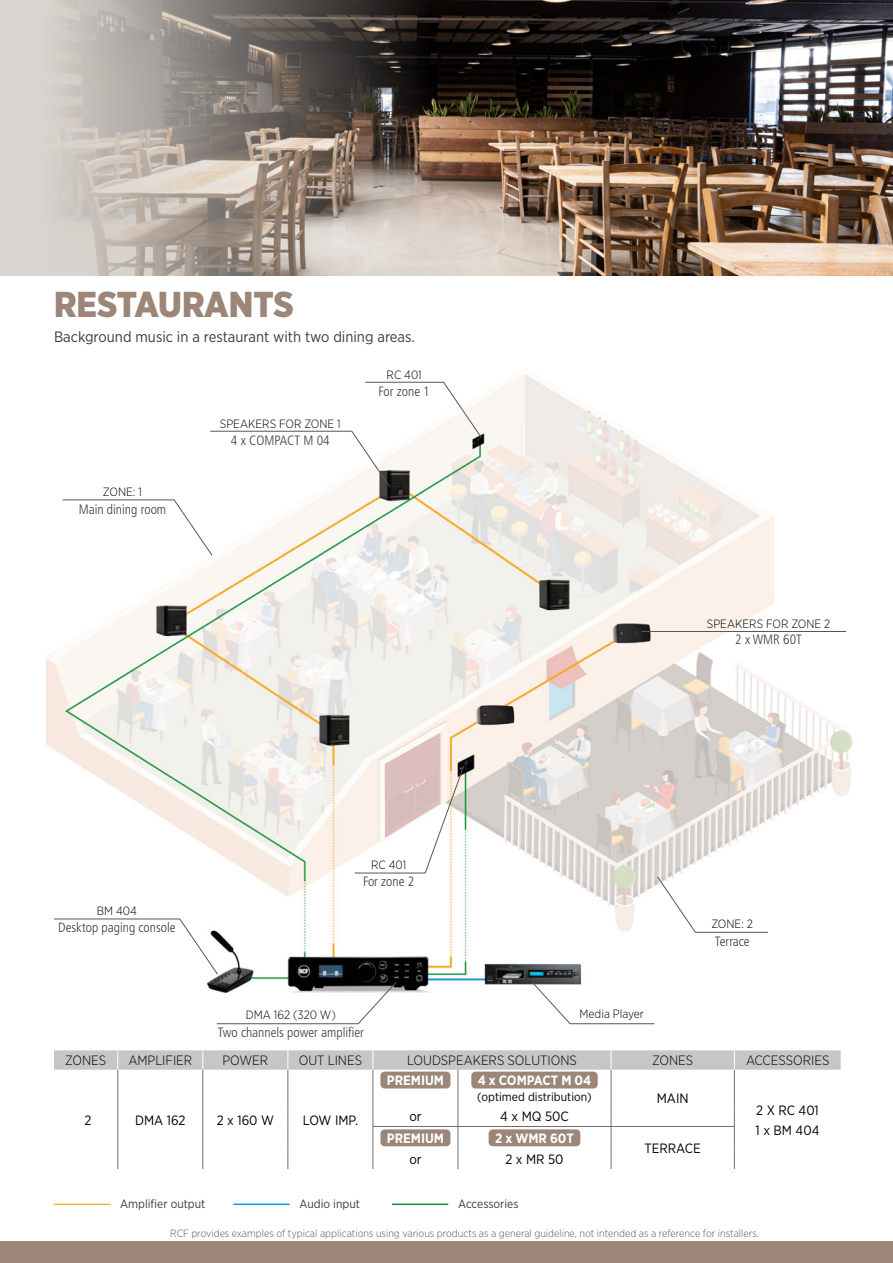
<style>
.page{position:relative;width:893px;height:1263px;background:#fff}
.page>*{position:absolute;margin:0;border:0;box-sizing:border-box;transform-origin:0 0}
.t1{font:900 36px "Gotham Narrow";letter-spacing:-.005em;color:#9b8678}
.t2{font:15px "Gotham Narrow";color:#3c3c3b}
.t3{font:300 condensed 13.5px "Frutiger LT Std";color:#3c3c3b}
.t4{font:300 13.5px "Gotham Narrow";color:#000}
.t5{font:13.5px/19.8px "Gotham Narrow";color:#000}
.t6{font:700 13.5px "Gotham Narrow";color:#fff}
.t7{font:300 12px "Gotham Narrow";color:#000}
.t8{font:12px "Gotham Narrow";color:#3c3c3b}
.t9{font:12px "Gotham Narrow";color:#000}
.t10{font:300 10.5px "Gotham Narrow";color:#575756}
</style>
<div class="page">
<div style="left:0;top:1242px;width:893px;height:21px;background:#9b8678"></div>
<img style="left:46px;top:374px;width:807px;height:618px">
<img style="left:475px;top:0;width:418px;height:276px">
<svg style="left:0;top:0;width:475px;height:276px;background:#9c938c"></svg>
<svg style="left:62px;top:499px;width:151px;height:57px"></svg>
<svg style="left:657px;top:876px;width:111px;height:57px"></svg>
<hr style="left:642px;top:631px;width:204px;height:1px;background:#575756">
<svg style="left:210px;top:382px;width:272px;height:105px"></svg>
<svg style="left:216px;top:982px;width:181px;height:42px"></svg>
<svg style="left:54px;top:918px;width:164px;height:57px"></svg>
<svg style="left:532px;top:982px;width:123px;height:42px"></svg>
<svg style="left:354px;top:766px;width:110px;height:107px"></svg>
<hr style="left:54px;top:1204px;width:56px;height:1px;background:#f4a700">
<hr style="left:233px;top:1203px;width:56px;height:2px;background:#009fe3">
<hr style="left:392px;top:1203px;width:56px;height:2px;background:#009641">
<hr style="left:118px;top:1070px;width:1px;height:35px;background:#706f6f">
<hr style="left:203px;top:1070px;width:1px;height:35px;background:#706f6f">
<hr style="left:288px;top:1070px;width:1px;height:35px;background:#706f6f">
<hr style="left:373px;top:1070px;width:1px;height:35px;background:#706f6f">
<hr style="left:458px;top:1070px;width:1px;height:35px;background:#706f6f">
<svg style="left:118px;top:1105px;width:1px;height:64px"></svg>
<svg style="left:203px;top:1105px;width:1px;height:64px"></svg>
<svg style="left:288px;top:1105px;width:1px;height:64px"></svg>
<svg style="left:373px;top:1105px;width:1px;height:64px"></svg>
<svg style="left:458px;top:1105px;width:1px;height:64px"></svg>
<hr style="left:611px;top:1070px;width:1px;height:35px;background:#706f6f">
<hr style="left:734px;top:1070px;width:1px;height:35px;background:#706f6f">
<svg style="left:611px;top:1105px;width:1px;height:64px"></svg>
<svg style="left:734px;top:1105px;width:1px;height:64px"></svg>
<svg style="left:54px;top:1050px;width:787px;height:20px;background:#c8c8c8"></svg>
<hr style="left:373px;top:1126px;width:85px;height:1px;background:#706f6f">
<hr style="left:458px;top:1126px;width:153px;height:1px;background:#706f6f">
<hr style="left:611px;top:1126px;width:124px;height:1px;background:#706f6f">
<div style="left:380px;top:1071px;width:70px;height:17px;background:#9b8678;border-radius:4px"></div>
<div style="left:471px;top:1071px;width:127px;height:17px;background:#9b8678;border-radius:4px"></div>
<div style="left:380px;top:1129px;width:70px;height:17px;background:#9b8678;border-radius:4px"></div>
<div style="left:489px;top:1129px;width:91px;height:17px;background:#9b8678;border-radius:4px"></div>
<h1 class="t1" style="left:54px;top:281px;width:241px">RESTAURANTS</h1>
<h2 class="t2" style="left:54px;top:328px;width:362px">Background music in a restaurant with two dining areas.</h2>
<p class="t7" style="left:387px;top:368px;width:37px">RC 401</p>
<p class="t7" style="left:103px;top:485px;width:41px">ZONE: 1</p>
<p class="t3" style="left:79px;top:502px;width:89px">Main dining room</p>
<p class="t7" style="left:220px;top:417px;width:122px">SPEAKERS FOR ZONE 1</p>
<p class="t3" style="left:231px;top:433px;width:100px">4 x COMPACT M 04</p>
<p class="t3" style="left:379px;top:384px;width:53px">For zone 1</p>
<p class="t7" style="left:97px;top:903px;width:42px">BM 404</p>
<p class="t3" style="left:58px;top:920px;width:119px">Desktop paging console</p>
<p class="t7" style="left:371px;top:857px;width:37px">RC 401</p>
<p class="t3" style="left:363px;top:874px;width:53px">For zone 2</p>
<p class="t7" style="left:246px;top:1007px;width:91px">DMA 162 (320 W)</p>
<p class="t3" style="left:218px;top:1024px;width:148px">Two channels power amplifier</p>
<p class="t7" style="left:707px;top:616px;width:125px">SPEAKERS FOR ZONE 2</p>
<p class="t3" style="left:735px;top:632px;width:68px">2 x WMR 60T</p>
<p class="t7" style="left:580px;top:1006px;width:66px">Media Player</p>
<p class="t7" style="left:711px;top:917px;width:43px">ZONE: 2</p>
<p class="t3" style="left:715px;top:934px;width:36px">Terrace</p>
<p class="t4" style="left:65px;top:1052px;width:43px">ZONES</p>
<p class="t4" style="left:128px;top:1052px;width:65px">AMPLIFIER</p>
<p class="t4" style="left:222px;top:1052px;width:47px">POWER</p>
<p class="t4" style="left:299px;top:1052px;width:65px">OUT LINES</p>
<p class="t4" style="left:407px;top:1052px;width:171px">LOUDSPEAKERS SOLUTIONS</p>
<p class="t4" style="left:652px;top:1052px;width:43px">ZONES</p>
<p class="t4" style="left:746px;top:1052px;width:85px">ACCESSORIES</p>
<p class="t5" style="left:84px;top:1110px;width:9px">2</p>
<p class="t5" style="left:135px;top:1110px;width:52px">DMA 162</p>
<p class="t5" style="left:217px;top:1110px;width:59px">2 x 160 W</p>
<p class="t5" style="left:303px;top:1110px;width:57px">LOW IMP.</p>
<p class="t6" style="left:387px;top:1071px;width:59px">PREMIUM</p>
<p class="t6" style="left:478px;top:1071px;width:115px">4 x COMPACT M 04</p>
<p class="t9" style="left:477px;top:1089px;width:116px">(optimed distribution)</p>
<p class="t5" style="left:657px;top:1088px;width:33px">MAIN</p>
<p class="t5" style="left:409px;top:1106px;width:14px">or</p>
<p class="t5" style="left:500px;top:1106px;width:70px">4 x MQ 50C</p>
<p class="t6" style="left:387px;top:1129px;width:59px">PREMIUM</p>
<p class="t6" style="left:495px;top:1129px;width:80px">2 x WMR 60T</p>
<p class="t5" style="left:409px;top:1149px;width:14px">or</p>
<p class="t5" style="left:505px;top:1149px;width:60px">2 x MR 50</p>
<p class="t5" style="left:645px;top:1138px;width:58px">TERRACE</p>
<p class="t5" style="left:756px;top:1100px;width:65px">2 X RC 401<br>1 x BM 404</p>
<p class="t8" style="left:120px;top:1197px;width:87px">Amplifier output</p>
<p class="t8" style="left:299px;top:1197px;width:62px">Audio input</p>
<p class="t8" style="left:458px;top:1197px;width:62px">Accessories</p>
<p class="t10" style="left:170px;top:1227px;width:590px">RCF provides examples of typical applications using various products as a general guideline, not intended as a reference for installers.</p>
</div>
